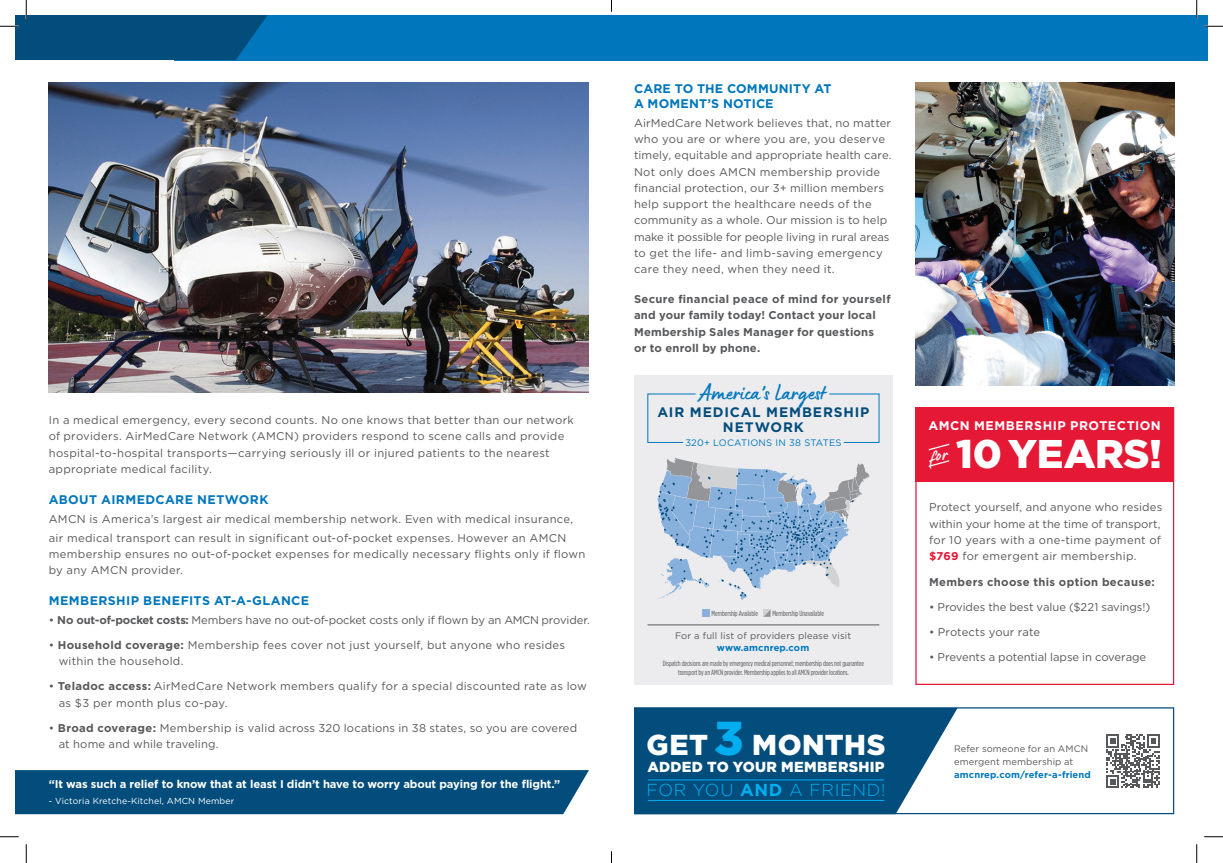
<style>
.page{position:relative;width:1223px;height:863px;background:#fff}
.page>*{position:absolute;margin:0;border:0;box-sizing:border-box;transform-origin:0 0}
.t1{font:900 40px "Gotham";letter-spacing:-.005em;color:#fff}
.t2{font:900 28.75px "Gotham";letter-spacing:.02em;color:#fff}
.t3{font:23.75px "Lumios Marker";color:#0077bd}
.t4{font:300 17.38px "Gotham";letter-spacing:.04em;color:#00aeef}
.t5{font:900 14.5px "Gotham";letter-spacing:.02em;color:#fff}
.t6{font:700 13.75px/15px "Gotham";letter-spacing:.06em;color:#034d7c;text-align:center}
.t7{font:700 12.5px/15px "Gotham";letter-spacing:.025em;color:#0077bd}
.t8{font:700 12.5px "Gotham";letter-spacing:.04em;color:#fff}
.t9{font:11.25px/16.2px "Gotham";letter-spacing:.02em;color:#57585a}
.t10{font:700 11.25px/16.2px "Gotham";letter-spacing:.02em;color:#57585a}
.t11{font:11.25px "Gotham";letter-spacing:-.01em;color:#57585a}
.t12{font:700 11.25px "Gotham";letter-spacing:-.01em;color:#fff}
.t13{font:11.25px "Gotham";letter-spacing:-.005em;color:#57585a}
.t14{font:9.38px/13.1px "Gotham";letter-spacing:.015em;color:#57585a}
.t15{font:700 9.38px "Gotham";letter-spacing:.01em;color:#0077bd}
.t16{font:9.38px "Gotham";letter-spacing:.025em;color:#0077bd}
.t17{font:8.75px "Gotham";letter-spacing:.015em;color:#fff}
.t18{font:7.5px/9px "Gotham Condensed";letter-spacing:-.01em;color:#57585a;text-align:center}
.s1{font-weight:700}
.s2{font-size:47.5px;color:#00aeef}
.s3{font-weight:700;color:#e51836}
</style>
<div class="page">
<svg style="left:636px;top:709px;width:321px;height:103px;background:#1a5e88"></svg>
<img style="left:49px;top:83px;width:540px;height:310px">
<div style="left:15px;top:770px;width:574px;height:44px;background:#034d7c"></div>
<div style="left:174px;top:15px;width:437px;height:45px;background:#0077bd"></div>
<div style="left:611px;top:15px;width:597px;height:45px;background:#0077bd"></div>
<div style="left:634px;top:707px;width:540px;height:107px;border:1px solid #034d7c"></div>
<svg style="left:1106px;top:734px;width:53px;height:54px"></svg>
<hr style="left:648px;top:779px;width:236px;height:1px;background:#00aeef">
<hr style="left:648px;top:800px;width:236px;height:1px;background:#00aeef">
<div style="left:915px;top:407px;width:259px;height:75px;background:#e51836"></div>
<img style="left:915px;top:83px;width:259px;height:302px">
<div style="left:634px;top:375px;width:258px;height:310px;background:#ececee"></div>
<svg style="left:657px;top:458px;width:213px;height:142px"></svg>
<hr style="left:647px;top:624px;width:232px;height:1px;background:#57585a">
<div style="left:702px;top:609px;width:7px;height:7px;background:#88b0db"></div>
<svg style="left:763px;top:609px;width:7px;height:7px"></svg>
<svg style="left:647px;top:393px;width:49px;height:50px"></svg>
<svg style="left:829px;top:393px;width:50px;height:50px"></svg>
<svg style="left:1204px;top:25px;width:18px;height:2px"></svg>
<svg style="left:0;top:836px;width:19px;height:1px"></svg>
<svg style="left:1204px;top:836px;width:18px;height:1px"></svg>
<svg style="left:0;top:0;width:268px;height:60px"></svg>
<svg style="left:25px;top:844px;width:2px;height:18px"></svg>
<svg style="left:1195px;top:0;width:2px;height:19px"></svg>
<svg style="left:1196px;top:844px;width:1px;height:18px"></svg>
<svg style="left:928px;top:443px;width:22px;height:24px"></svg>
<p class="t9" style="left:49px;top:411px;width:527px">In a medical emergency, every second counts. No one knows that better than our network of providers. AirMedCare Network (AMCN) providers respond to scene calls and provide hospital-to-hospital transports—carrying seriously ill or injured patients to the nearest appropriate medical facility.</p>
<p class="t7" style="left:49px;top:492px;width:221px">ABOUT AIRMEDCARE NETWORK</p>
<p class="t9" style="left:49px;top:509px;width:526px;line-height:18.8px">AMCN is America’s largest air medical membership network. Even with medical insurance, air medical transport can result in significant out-of-pocket expenses. However an AMCN</p>
<p class="t9" style="left:49px;top:545px;width:538px">membership ensures no out-of-pocket expenses for medically necessary flights only if flown by any AMCN provider.</p>
<p class="t7" style="left:49px;top:593px;width:262px">MEMBERSHIP BENEFITS AT-A-GLANCE</p>
<p class="t11" style="left:49px;top:613px;width:542px">• <span class="s1">No out-of-pocket costs:</span> Members have no out-of-pocket costs only if flown by an AMCN provider.</p>
<p class="t9" style="left:59px;top:636px;width:508px;text-indent:-10px">• <span class="s1">Household coverage:</span> Membership fees cover not just yourself, but anyone who resides within the household.</p>
<p class="t9" style="left:59px;top:678px;width:530px;text-indent:-10px">• <span class="s1">Teladoc access:</span> AirMedCare Network members qualify for a special discounted rate as low as $3 per month plus co-pay.</p>
<p class="t9" style="left:59px;top:719px;width:520px;text-indent:-10px">• <span class="s1">Broad coverage:</span> Membership is valid across 320 locations in 38 states, so you are covered at home and while traveling.</p>
<p class="t12" style="left:49px;top:776px;width:513px">“It was such a relief to know that at least I didn’t have to worry about paying for the flight.”</p>
<p class="t17" style="left:49px;top:795px;width:187px">- Victoria Kretche-Kitchel, AMCN Member</p>
<p class="t7" style="left:634px;top:81px;width:199px">CARE TO THE COMMUNITY AT<br>A MOMENT’S NOTICE</p>
<p class="t9" style="left:634px;top:114px;width:259px">AirMedCare Network believes that, no matter who you are or where you are, you deserve timely, equitable and appropriate health care.<br>Not only does AMCN membership provide financial protection, our 3+ million members help support the healthcare needs of the community as a whole. Our mission is to help make it possible for people living in rural areas to get the life- and limb-saving emergency care they need, when they need it.</p>
<p class="t10" style="left:634px;top:291px;width:258px">Secure financial peace of mind for yourself and your family today! Contact your local Membership Sales Manager for questions<br>or to enroll by phone.</p>
<h3 class="t3" style="left:701px;top:376px;width:126px">America’s Largest</h3>
<p class="t6" style="left:657px;top:404px;width:213px">AIR MEDICAL MEMBERSHIP<br>NETWORK</p>
<p class="t16" style="left:685px;top:436px;width:158px">320+ LOCATIONS IN 38 STATES</p>
<p class="t18" style="left:711px;top:608px;width:48px">Membership Available</p>
<p class="t18" style="left:772px;top:608px;width:53px">Membership Unavailable</p>
<p class="t14" style="left:675px;top:628px;width:178px">For a full list of providers please visit</p>
<p class="t15" style="left:717px;top:641px;width:94px">www.amcnrep.com</p>
<p class="t18" style="left:663px;top:658px;width:202px">Dispatch decisions are made by emergency medical personnel; membership does not guarantee transport by an AMCN provider. Membership applies to all AMCN provider locations.</p>
<h2 class="t2" style="left:646px;top:724px;width:240px">GET <span class="s2">3</span> MONTHS</h2>
<p class="t5" style="left:647px;top:757px;width:239px">ADDED TO YOUR MEMBERSHIP</p>
<h3 class="t4" style="left:646px;top:779px;width:240px">FOR YOU <span class="s1">AND</span> A FRIEND!</h3>
<p class="t8" style="left:928px;top:417px;width:234px">AMCN MEMBERSHIP PROTECTION</p>
<h1 class="t1" style="left:956px;top:426px;width:207px">10 YEARS!</h1>
<p class="t9" style="left:929px;top:499px;width:235px">Protect yourself, and anyone who resides within your home at the time of transport, for 10 years with a one-time payment of <span class="s3">$769</span> for emergent air membership.</p>
<p class="t10" style="left:929px;top:573px;width:227px">Members choose this option because:</p>
<p class="t13" style="left:929px;top:599px;width:223px">• Provides the best value ($221 savings!)</p>
<p class="t9" style="left:929px;top:623px;width:112px">• Protects your rate</p>
<p class="t11" style="left:929px;top:649px;width:219px">• Prevents a potential lapse in coverage</p>
<p class="t14" style="left:954px;top:741px;width:135px">Refer someone for an AMCN emergent membership at</p>
<p class="t15" style="left:954px;top:768px;width:138px">amcnrep.com/refer-a-friend</p>
</div>
